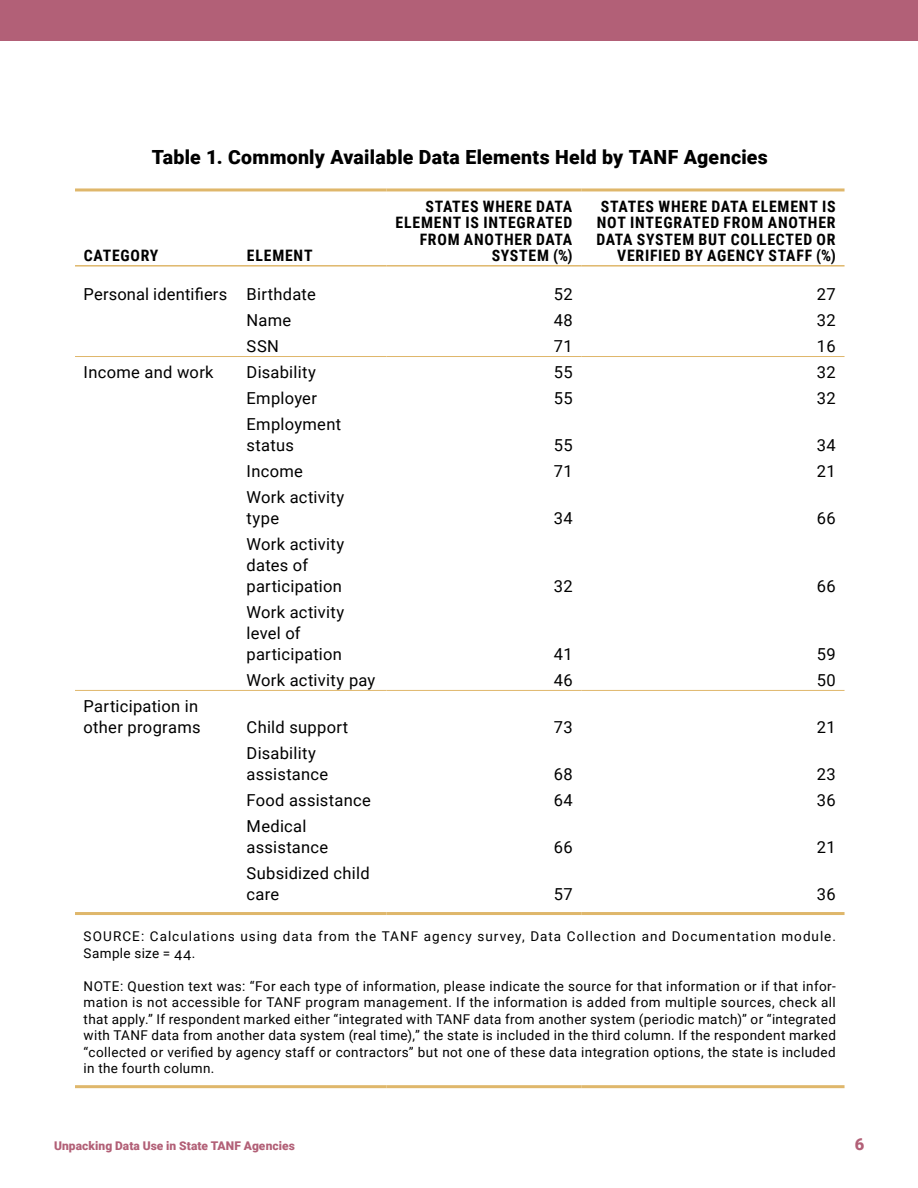
<style>
.page{position:relative;width:918px;height:1188px;background:#fff}
.page>*{position:absolute;margin:0;border:0;box-sizing:border-box;transform-origin:0 0}
.Table_-_Title{font:900 19.5px "Roboto";letter-spacing:.015em;color:#000}
.Table_-_Row_Text{font:16.5px/21px "Roboto";letter-spacing:.015em;color:#000}
.Table_-_Row_Data{font:16.5px "Roboto";letter-spacing:.025em;color:#000}
.t1{font:900 16.5px "Roboto";color:#b26077}
.Table_-_Column_Heads{font:700 15.75px/16.5px "Roboto Condensed";letter-spacing:.05em;color:#000;text-align:right}
.Table_-_Source_Notes{font:13.5px/16.5px "Roboto";letter-spacing:.07em;color:#000}
.t2{font:900 12px "Roboto";letter-spacing:.005em;color:#b26077}
</style>
<div class="page">
<div style="left:0;top:0;width:918px;height:40px;background:#b26077"></div>
<hr style="left:75px;top:188px;width:163px;height:3px;background:#dfb76b">
<hr style="left:238px;top:188px;width:148px;height:3px;background:#dfb76b">
<hr style="left:386px;top:188px;width:195px;height:3px;background:#dfb76b">
<hr style="left:581px;top:188px;width:264px;height:3px;background:#dfb76b">
<hr style="left:75px;top:265px;width:163px;height:2px;background:#dfb76b">
<hr style="left:238px;top:265px;width:148px;height:2px;background:#dfb76b">
<hr style="left:386px;top:265px;width:195px;height:2px;background:#dfb76b">
<hr style="left:581px;top:265px;width:264px;height:2px;background:#dfb76b">
<hr style="left:75px;top:356px;width:163px;height:1px;background:#dfb76b">
<hr style="left:238px;top:356px;width:148px;height:1px;background:#dfb76b">
<hr style="left:386px;top:356px;width:195px;height:1px;background:#dfb76b">
<hr style="left:581px;top:356px;width:264px;height:1px;background:#dfb76b">
<hr style="left:75px;top:690px;width:163px;height:1px;background:#dfb76b">
<hr style="left:238px;top:690px;width:148px;height:1px;background:#dfb76b">
<hr style="left:386px;top:690px;width:195px;height:1px;background:#dfb76b">
<hr style="left:581px;top:690px;width:264px;height:1px;background:#dfb76b">
<hr style="left:75px;top:912px;width:163px;height:3px;background:#dfb76b">
<hr style="left:238px;top:912px;width:148px;height:3px;background:#dfb76b">
<hr style="left:386px;top:912px;width:195px;height:3px;background:#dfb76b">
<hr style="left:581px;top:912px;width:264px;height:3px;background:#dfb76b">
<hr style="left:75px;top:1085px;width:163px;height:3px;background:#dfb76b">
<hr style="left:238px;top:1085px;width:148px;height:3px;background:#dfb76b">
<hr style="left:386px;top:1085px;width:195px;height:3px;background:#dfb76b">
<hr style="left:581px;top:1085px;width:264px;height:3px;background:#dfb76b">
<p class="Table_-_Title" style="left:152px;top:144px;width:618px">Table 1. Commonly Available Data Elements Held by TANF Agencies</p>
<p class="Table_-_Column_Heads" style="left:84px;top:247px;width:76px">CATEGORY</p>
<p class="Table_-_Column_Heads" style="left:247px;top:247px;width:67px">ELEMENT</p>
<p class="Table_-_Column_Heads" style="left:396px;top:198px;width:179px">STATES WHERE DATA<br>ELEMENT IS INTEGRATED<br>FROM ANOTHER DATA<br>SYSTEM (%)</p>
<p class="Table_-_Column_Heads" style="left:596px;top:198px;width:241px">STATES WHERE DATA ELEMENT IS<br>NOT INTEGRATED FROM ANOTHER<br>DATA SYSTEM BUT COLLECTED OR<br>VERIFIED BY AGENCY STAFF (%)</p>
<p class="Table_-_Row_Text" style="left:84px;top:283px;width:145px">Personal identifiers</p>
<p class="Table_-_Row_Text" style="left:247px;top:283px;width:71px">Birthdate</p>
<p class="Table_-_Row_Data" style="left:554px;top:283px;width:20px">52</p>
<p class="Table_-_Row_Data" style="left:817px;top:283px;width:20px">27</p>
<p class="Table_-_Row_Text" style="left:247px;top:309px;width:46px">Name</p>
<p class="Table_-_Row_Data" style="left:554px;top:309px;width:20px">48</p>
<p class="Table_-_Row_Data" style="left:817px;top:309px;width:20px">32</p>
<p class="Table_-_Row_Text" style="left:247px;top:335px;width:34px">SSN</p>
<p class="Table_-_Row_Data" style="left:554px;top:335px;width:20px">71</p>
<p class="Table_-_Row_Data" style="left:817px;top:335px;width:20px">16</p>
<p class="Table_-_Row_Text" style="left:84px;top:361px;width:131px">Income and work</p>
<p class="Table_-_Row_Text" style="left:247px;top:361px;width:71px">Disability</p>
<p class="Table_-_Row_Data" style="left:554px;top:361px;width:20px">55</p>
<p class="Table_-_Row_Data" style="left:817px;top:361px;width:20px">32</p>
<p class="Table_-_Row_Text" style="left:247px;top:387px;width:72px">Employer</p>
<p class="Table_-_Row_Data" style="left:554px;top:387px;width:20px">55</p>
<p class="Table_-_Row_Data" style="left:817px;top:387px;width:20px">32</p>
<p class="Table_-_Row_Text" style="left:247px;top:413px;width:96px">Employment status</p>
<p class="Table_-_Row_Data" style="left:554px;top:434px;width:20px">55</p>
<p class="Table_-_Row_Data" style="left:817px;top:434px;width:20px">34</p>
<p class="Table_-_Row_Text" style="left:247px;top:460px;width:58px">Income</p>
<p class="Table_-_Row_Data" style="left:554px;top:460px;width:20px">71</p>
<p class="Table_-_Row_Data" style="left:817px;top:460px;width:20px">21</p>
<p class="Table_-_Row_Text" style="left:247px;top:486px;width:99px">Work activity type</p>
<p class="Table_-_Row_Data" style="left:554px;top:507px;width:20px">34</p>
<p class="Table_-_Row_Data" style="left:817px;top:507px;width:20px">66</p>
<p class="Table_-_Row_Text" style="left:247px;top:533px;width:99px">Work activity dates of participation</p>
<p class="Table_-_Row_Text" style="left:247px;top:601px;width:99px">Work activity level of participation</p>
<p class="Table_-_Row_Data" style="left:554px;top:575px;width:20px">32</p>
<p class="Table_-_Row_Data" style="left:817px;top:575px;width:20px">66</p>
<p class="Table_-_Row_Data" style="left:554px;top:643px;width:20px">41</p>
<p class="Table_-_Row_Data" style="left:817px;top:643px;width:20px">59</p>
<p class="Table_-_Row_Text" style="left:84px;top:695px;width:118px">Participation in other programs</p>
<p class="Table_-_Row_Text" style="left:247px;top:669px;width:130px">Work activity pay</p>
<p class="Table_-_Row_Data" style="left:554px;top:669px;width:20px">46</p>
<p class="Table_-_Row_Data" style="left:817px;top:669px;width:20px">50</p>
<p class="Table_-_Row_Text" style="left:247px;top:716px;width:103px">Child support</p>
<p class="Table_-_Row_Data" style="left:554px;top:716px;width:20px">73</p>
<p class="Table_-_Row_Data" style="left:817px;top:716px;width:20px">21</p>
<p class="Table_-_Row_Text" style="left:247px;top:742px;width:83px">Disability assistance</p>
<p class="Table_-_Row_Data" style="left:554px;top:763px;width:20px">68</p>
<p class="Table_-_Row_Data" style="left:817px;top:763px;width:20px">23</p>
<p class="Table_-_Row_Text" style="left:247px;top:789px;width:126px">Food assistance</p>
<p class="Table_-_Row_Data" style="left:554px;top:789px;width:20px">64</p>
<p class="Table_-_Row_Data" style="left:817px;top:789px;width:20px">36</p>
<p class="Table_-_Row_Text" style="left:247px;top:815px;width:83px">Medical assistance</p>
<p class="Table_-_Row_Data" style="left:554px;top:836px;width:20px">66</p>
<p class="Table_-_Row_Data" style="left:817px;top:836px;width:20px">21</p>
<p class="Table_-_Row_Text" style="left:247px;top:862px;width:125px">Subsidized child care</p>
<p class="Table_-_Row_Data" style="left:554px;top:883px;width:20px">57</p>
<p class="Table_-_Row_Data" style="left:817px;top:883px;width:20px">36</p>
<p class="Table_-_Source_Notes" style="left:84px;top:928px;width:754px">SOURCE: Calculations using data from the TANF agency survey, Data Collection and Documentation module.<br>Sample size = 44.</p>
<p class="Table_-_Source_Notes" style="left:84px;top:977px;width:754px;text-align:justify">NOTE: Question text was: “For each type of information, please indicate the source for that information or if that infor&shy;mation is not accessible for TANF program management. If the information is added from multiple sources, check all that apply.” If respondent marked either “integrated with TANF data from another system (periodic match)” or “integrated with TANF data from another data system (real time),” the state is included in the third column. If the respondent marked “collected or verified by agency staff or contractors” but not one of these data integration options, the state is included in the fourth column.</p>
<p class="t2" style="left:54px;top:1137px;width:242px">Unpacking Data Use in State TANF Agencies</p>
<p class="t1" style="left:855px;top:1133px;width:11px">6</p>
</div>
